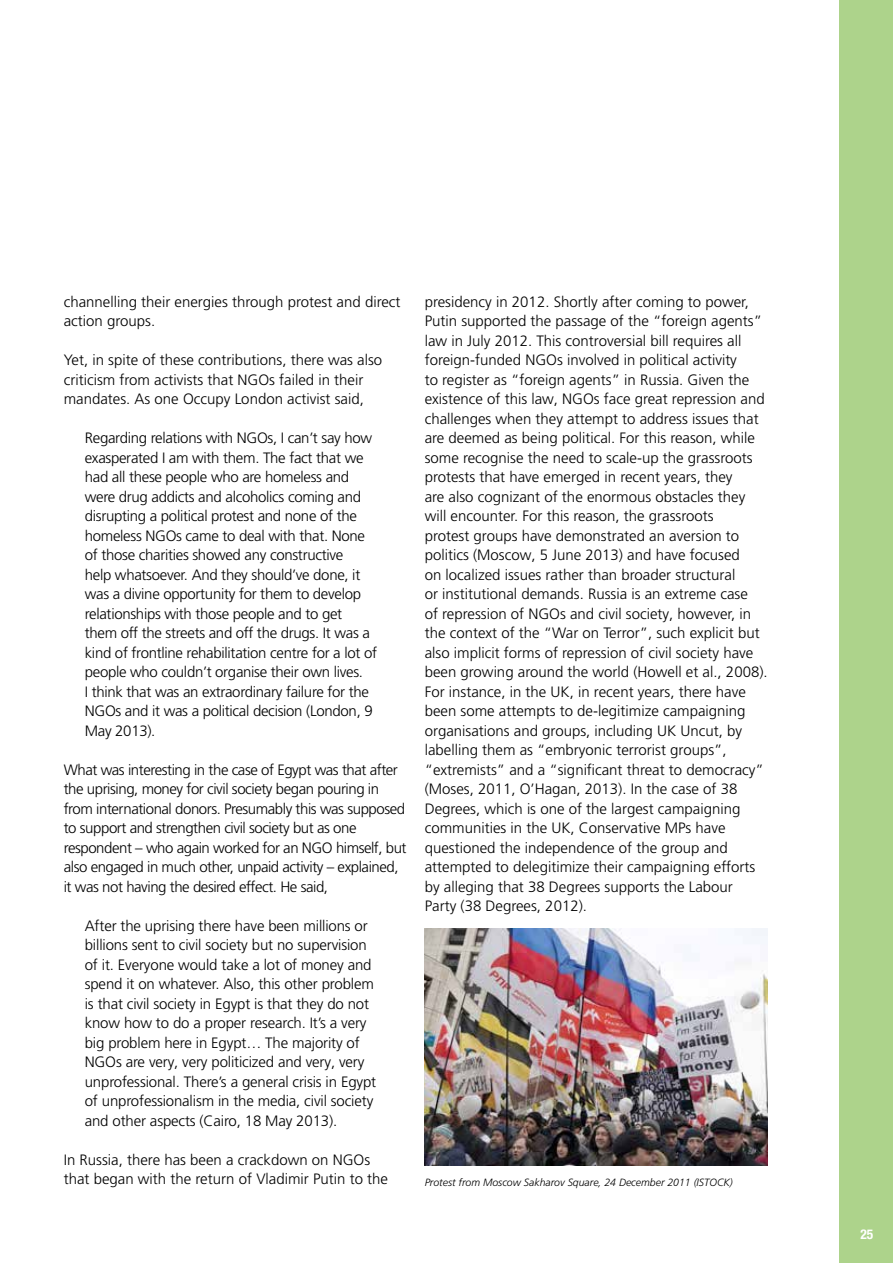
<style>
.page{position:relative;width:893px;height:1263px;background:#fff}
.page>*{position:absolute;margin:0;border:0;box-sizing:border-box;transform-origin:0 0}
.t1{font:300 15px/19.5px "Frutiger LT Pro";color:#000}
.t2{font:300 15px/19.5px "Frutiger LT Pro";letter-spacing:-.02em;color:#000}
.t3{font:300 15px/19.5px "Frutiger LT Pro";letter-spacing:-.03em;color:#000}
.t4{font:700 condensed 13.5px "Helvetica Neue LT Pro";color:#fff}
.t5{font:italic 300 10.5px "Frutiger LT Pro";color:#000}
</style>
<div class="page">
<div style="left:839px;top:0;width:54px;height:1263px;background:#add38b"></div>
<img style="left:425px;top:929px;width:343px;height:236px">
<p class="t1" style="left:64px;top:292px;width:338px">channelling their energies through protest and direct action groups.</p>
<p class="t1" style="left:64px;top:350px;width:320px">Yet, in spite of these contributions, there was also criticism from activists that NGOs failed in their mandates. As one Occupy London activist said,</p>
<p class="t2" style="left:85px;top:428px;width:294px">Regarding relations with NGOs, I can’t say how exasperated I am with them. The fact that we had all these people who are homeless and were drug addicts and alcoholics coming and disrupting a political protest and none of the homeless NGOs came to deal with that. None of those charities showed any constructive<br>help whatsoever. And they should’ve done, it was a divine opportunity for them to develop relationships with those people and to get them off the streets and off the drugs. It was a kind of frontline rehabilitation centre for a lot of people who couldn’t organise their own lives.<br>I think that was an extraordinary failure for the NGOs and it was a political decision (London, 9<br>May 2013).</p>
<p class="t3" style="left:64px;top:760px;width:344px">What was interesting in the case of Egypt was that after the uprising, money for civil society began pouring in from international donors. Presumably this was supposed to support and strengthen civil society but as one respondent – who again worked for an NGO himself, but also engaged in much other, unpaid activity – explained, it was not having the desired effect. He said,</p>
<p class="t1" style="left:85px;top:916px;width:293px">After the uprising there have been millions or billions sent to civil society but no supervision of it. Everyone would take a lot of money and spend it on whatever. Also, this other problem is that civil society in Egypt is that they do not know how to do a proper research. It’s a very big problem here in Egypt… The majority of NGOs are very, very politicized and very, very unprofessional. There’s a general crisis in Egypt of unprofessionalism in the media, civil society and other aspects (Cairo, 18 May 2013).</p>
<p class="t1" style="left:64px;top:1150px;width:326px">In Russia, there has been a crackdown on NGOs that began with the return of Vladimir Putin to the</p>
<p class="t1" style="left:425px;top:292px;width:344px">presidency in 2012. Shortly after coming to power, Putin supported the passage of the “foreign agents” law in July 2012. This controversial bill requires all foreign-funded NGOs involved in political activity<br>to register as “foreign agents” in Russia. Given the existence of this law, NGOs face great repression and challenges when they attempt to address issues that are deemed as being political. For this reason, while some recognise the need to scale-up the grassroots protests that have emerged in recent years, they<br>are also cognizant of the enormous obstacles they will encounter. For this reason, the grassroots<br>protest groups have demonstrated an aversion to politics (Moscow, 5 June 2013) and have focused<br>on localized issues rather than broader structural<br>or institutional demands. Russia is an extreme case<br>of repression of NGOs and civil society, however, in the context of the “War on Terror”, such explicit but also implicit forms of repression of civil society have been growing around the world (Howell et al., 2008).<br>For instance, in the UK, in recent years, there have been some attempts to de-legitimize campaigning organisations and groups, including UK Uncut, by labelling them as “embryonic terrorist groups”, “extremists” and a “significant threat to democracy” (Moses, 2011, O’Hagan, 2013). In the case of 38<br>Degrees, which is one of the largest campaigning communities in the UK, Conservative MPs have questioned the independence of the group and attempted to delegitimize their campaigning efforts by alleging that 38 Degrees supports the Labour Party (38 Degrees, 2012).</p>
<p class="t5" style="left:425px;top:1176px;width:310px">Protest from Moscow Sakharov Square, 24 December 2011 (ISTOCK)</p>
<p class="t4" style="left:860px;top:1226px;width:14px">25</p>
</div>
